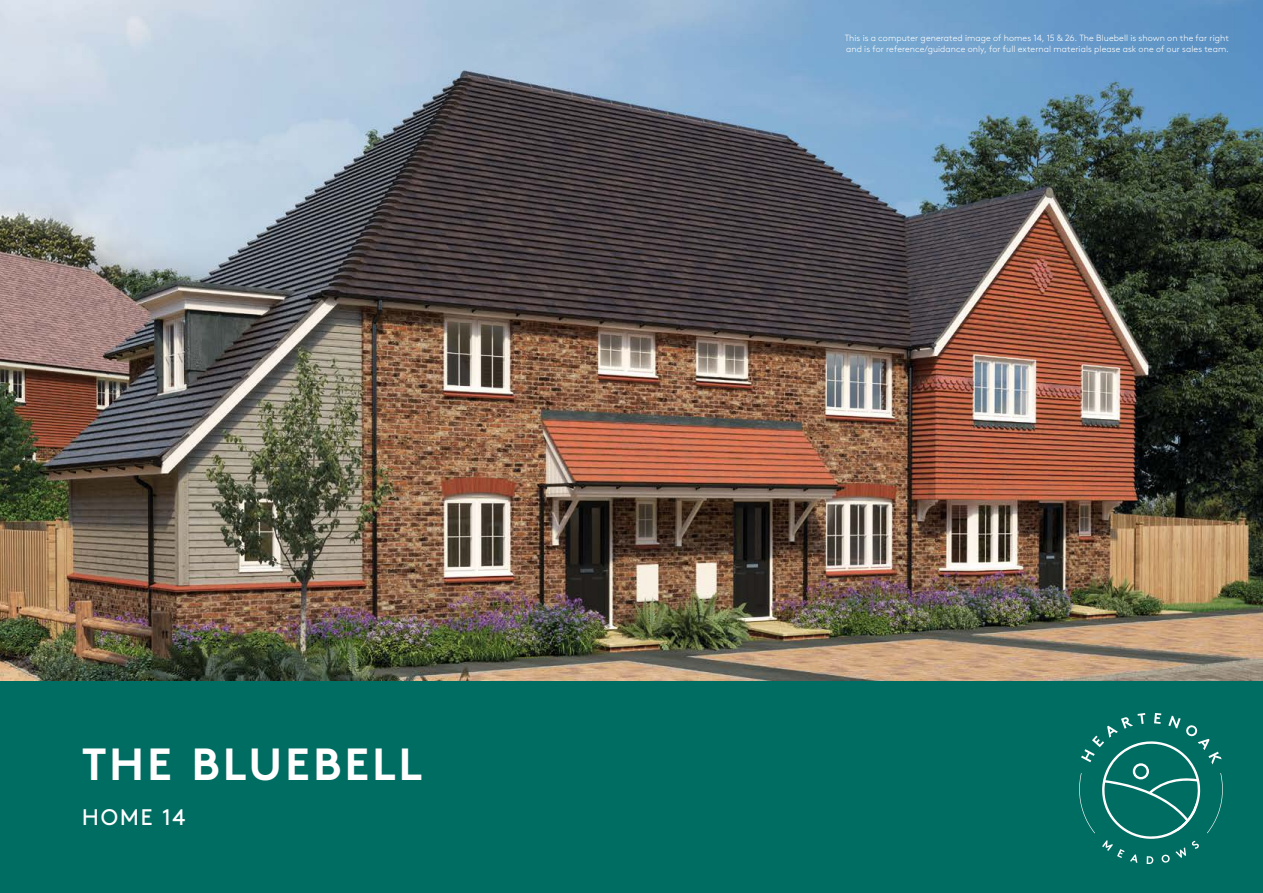
<style>
.page{position:relative;width:1263px;height:893px;background:#fff}
.page>*{position:absolute;margin:0;border:0;box-sizing:border-box;transform-origin:0 0}
.t1{font:700 45px "Brown";letter-spacing:.065em;color:#fff}
.t2{font:22.5px "Brown";letter-spacing:.065em;color:#fff}
.t3{font:300 9px/10.8px "Brown";letter-spacing:.01em;color:#fff}
</style>
<div class="page">
<img style="left:0;top:0;width:1263px;height:682px">
<div style="left:0;top:682px;width:1263px;height:211px;background:#006d62"></div>
<svg style="left:1079px;top:713px;width:144px;height:151px"></svg>
<h1 class="t1" style="left:82px;top:727px;width:342px">THE BLUEBELL</h1>
<h2 class="t2" style="left:82px;top:800px;width:105px">HOME 14</h2>
<p class="t3" style="left:845px;top:32px;width:386px">This is a computer generated image of homes 14, 15 &amp; 26. The Bluebell is shown on the far right and is for reference/guidance only, for full external materials please ask one of our sales team.</p>
</div>
